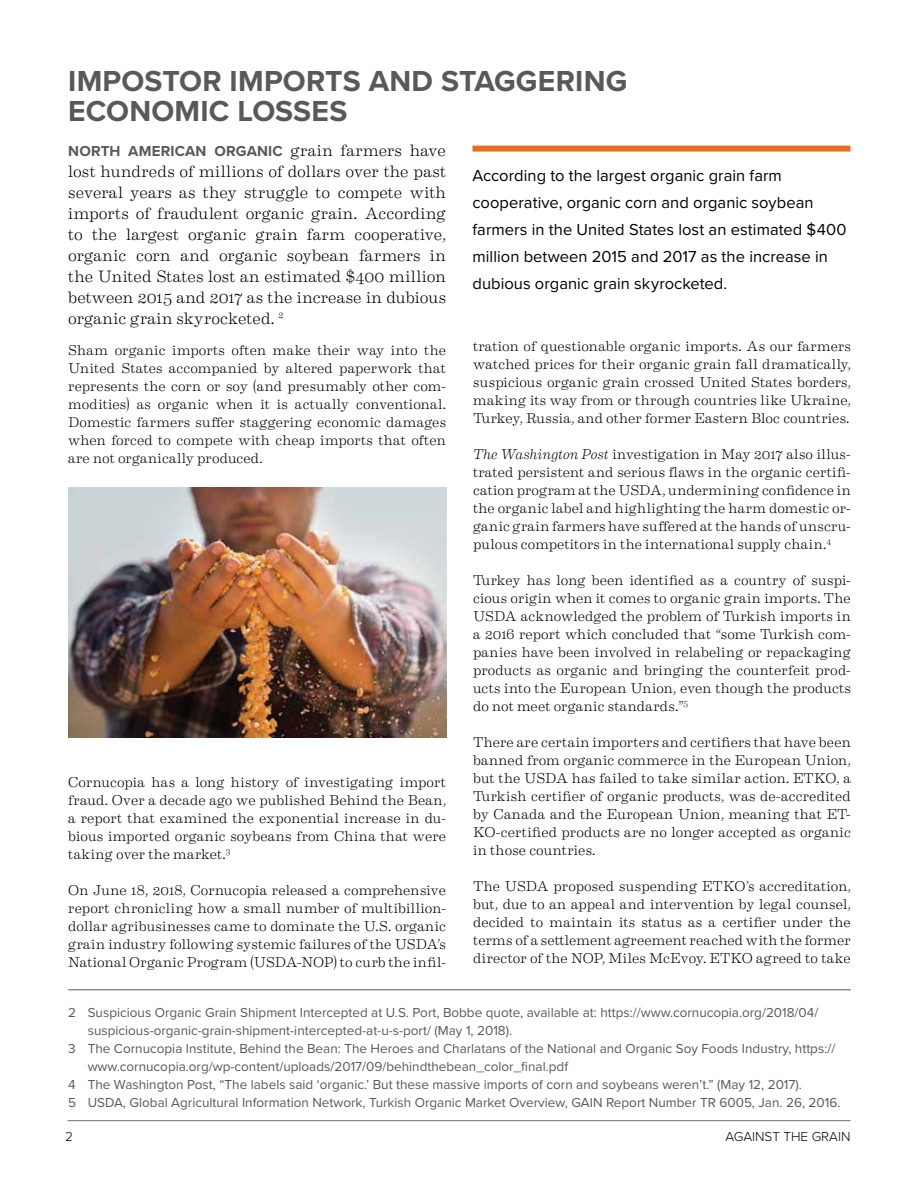
<style>
.page{position:relative;width:918px;height:1188px;background:#fff}
.page>*{position:absolute;margin:0;border:0;box-sizing:border-box;transform-origin:0 0}
.t1{font:700 30px/30px "Proxima Nova";letter-spacing:.005em;color:#58595b}
.t2{font:300 16.5px/21px "Eames Century Modern";letter-spacing:.005em;color:#000;text-align:justify}
.t3{font:16.5px/27px "Proxima Nova";color:#000}
.t4{font:700 15px "Proxima Nova";letter-spacing:.01em;color:#58595b}
.t5{font:300 14.25px/18px "Eames Century Modern";letter-spacing:.005em;color:#000;text-align:justify}
.t6{font:13.5px "Proxima Nova";color:#58595b}
.t7{font:300 13.5px "Proxima Nova";color:#000}
.s1{font-family:"Eames Century Modern";font-weight:300;font-size:16.5px;color:#000}
.s2{font-style:italic}
</style>
<div class="page">
<hr style="left:68px;top:1120px;width:782px;height:1px;background:#6d6e71">
<hr style="left:68px;top:990px;width:783px;height:1px;background:#58595b">
<div style="left:472px;top:146px;width:378px;height:6px;background:#e86d1f"></div>
<img style="left:68px;top:487px;width:378px;height:251px">
<h1 class="t1" style="left:68px;top:66px;width:561px">IMPOSTOR IMPORTS AND STAGGERING<br>ECONOMIC LOSSES</h1>
<p class="t4" style="left:68px;top:140px;width:379px">NORTH AMERICAN ORGANIC <span class="s1">grain farmers have</span></p>
<p class="t2" style="left:68px;top:159px;width:379px">lost hundreds of millions of dollars over the past several years as they struggle to compete with imports of fraudulent organic grain. According to the largest organic grain farm cooperative, organic corn and organic soybean farmers in the United States lost an estimated $400 million between 2015 and 2017 as the increase in dubious organic grain skyrocketed. <sup>2</sup></p>
<p class="t5" style="left:68px;top:340px;width:379px">Sham organic imports often make their way into the United States accompanied by altered paperwork that represents the corn or soy (and presumably other com&shy;modities) as organic when it is actually conventional.<br>Domestic farmers suffer staggering economic damages when forced to compete with cheap imports that often are not organically produced.</p>
<p class="t5" style="left:68px;top:772px;width:379px">Cornucopia has a long history of investigating import fraud. Over a decade ago we published Behind the Bean, a report that examined the exponential increase in du&shy;bious imported organic soybeans from China that were taking over the market.<sup>3</sup></p>
<p class="t5" style="left:68px;top:880px;width:379px">On June 18, 2018, Cornucopia released a comprehensive report chronicling how a small number of multibillion&shy;dollar agribusinesses came to dominate the U.S. organic grain industry following systemic failures of the USDA’s National Organic Program (USDA-NOP) to curb the infil-</p>
<p class="t3" style="left:472px;top:161px;width:375px">According to the largest organic grain farm cooperative, organic corn and organic soybean farmers in the United States lost an estimated $400 million between 2015 and 2017 as the increase in dubious organic grain skyrocketed.</p>
<p class="t5" style="left:473px;top:336px;width:379px">tration of questionable organic imports. As our farmers watched prices for their organic grain fall dramatically, suspicious organic grain crossed United States borders, making its way from or through countries like Ukraine, Turkey, Russia, and other former Eastern Bloc countries.</p>
<p class="t5" style="left:473px;top:444px;width:379px"><span class="s2">The Washington Post</span> investigation in May 2017 also illus&shy;trated persistent and serious flaws in the organic certifi&shy;cation program at the USDA, undermining confidence in the organic label and highlighting the harm domestic or&shy;ganic grain farmers have suffered at the hands of unscru&shy;pulous competitors in the international supply chain.<sup>4</sup></p>
<p class="t5" style="left:473px;top:570px;width:379px">Turkey has long been identified as a country of suspi&shy;cious origin when it comes to organic grain imports. The USDA acknowledged the problem of Turkish imports in a 2016 report which concluded that “some Turkish com&shy;panies have been involved in relabeling or repackaging products as organic and bringing the counterfeit prod&shy;ucts into the European Union, even though the products do not meet organic standards.”<sup>5</sup></p>
<p class="t5" style="left:473px;top:732px;width:379px">There are certain importers and certifiers that have been banned from organic commerce in the European Union, but the USDA has failed to take similar action. ETKO, a Turkish certifier of organic products, was de-accredited by Canada and the European Union, meaning that ET-KO-certified products are no longer accepted as organic in those countries.</p>
<p class="t5" style="left:473px;top:876px;width:379px">The USDA proposed suspending ETKO’s accreditation, but, due to an appeal and intervention by legal counsel, decided to maintain its status as a certifier under the terms of a settlement agreement reached with the former director of the NOP, Miles McEvoy. ETKO agreed to take</p>
<p class="t6" style="left:68px;top:1002px;width:752px">2 Suspicious Organic Grain Shipment Intercepted at U.S. Port, Bobbe quote, available at: https://www.cornucopia.org/2018/04/</p>
<p class="t6" style="left:88px;top:1020px;width:426px">suspicious-organic-grain-shipment-intercepted-at-u-s-port/ (May 1, 2018).</p>
<p class="t6" style="left:68px;top:1038px;width:769px">3 The Cornucopia Institute, Behind the Bean: The Heroes and Charlatans of the National and Organic Soy Foods Industry, https://</p>
<p class="t6" style="left:88px;top:1056px;width:482px">www.cornucopia.org/wp-content/uploads/2017/09/behindthebean_color_final.pdf</p>
<p class="t6" style="left:68px;top:1074px;width:735px">4 The Washington Post, “The labels said ‘organic.’ But these massive imports of corn and soybeans weren’t.” (May 12, 2017).</p>
<p class="t6" style="left:68px;top:1092px;width:774px">5 USDA, Global Agricultural Information Network, Turkish Organic Market Overview, GAIN Report Number TR 6005, Jan. 26, 2016.</p>
<p class="t7" style="left:65px;top:1126px;width:9px">2</p>
<p class="t7" style="left:726px;top:1126px;width:126px">AGAINST THE GRAIN</p>
</div>
